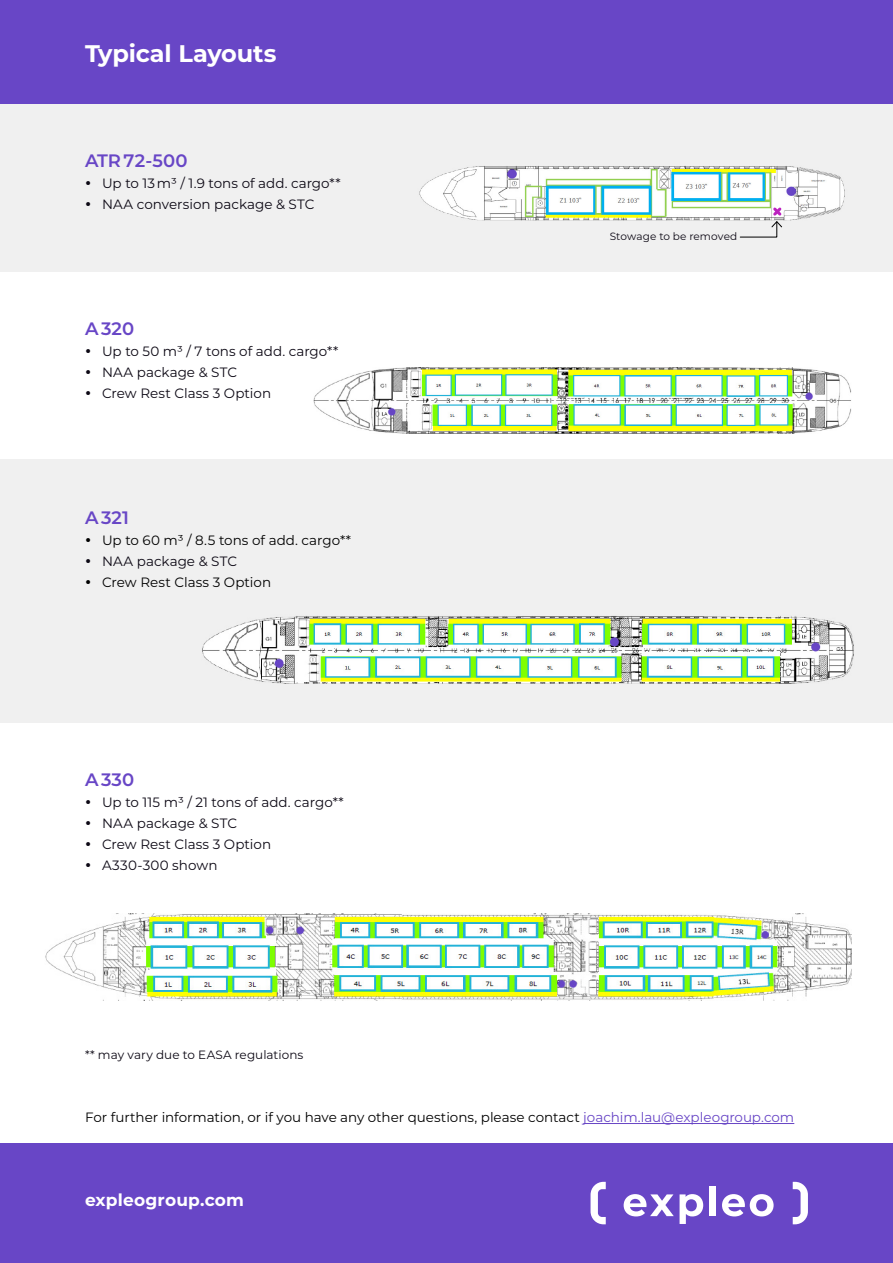
<style>
.page{position:relative;width:893px;height:1263px;background:#fff}
.page>*{position:absolute;margin:0;border:0;box-sizing:border-box;transform-origin:0 0}
.t1{font:700 24px "Montserrat";letter-spacing:-.01em;color:#fff}
.t2{font:600 18px "Montserrat";letter-spacing:.005em;color:#6846c6}
.t3{font:700 16.95px "Montserrat";letter-spacing:.01em;color:#fff}
.t4{font:13.5px/21px "Montserrat";color:#0c0814}
.t5{font:13.5px "Montserrat";color:#000}
.t6{font:12px "Montserrat";letter-spacing:.005em;color:#0c0814}
.t7{font:10.5px "Montserrat";letter-spacing:.01em;color:#0c0814}
.s1{color:#6846c6}
</style>
<div class="page">
<img style="left:313px;top:368px;width:539px;height:65px">
<div style="left:0;top:104px;width:893px;height:168px;background:#f0f0f0"></div>
<div style="left:0;top:0;width:893px;height:104px;background:#6846c6"></div>
<div style="left:0;top:460px;width:893px;height:263px;background:#f0f0f0"></div>
<div style="left:0;top:1143px;width:893px;height:120px;background:#6846c6"></div>
<svg style="left:590px;top:1182px;width:16px;height:42px"></svg>
<svg style="left:793px;top:1182px;width:15px;height:42px"></svg>
<svg style="left:624px;top:1194px;width:50px;height:22px"></svg>
<svg style="left:680px;top:1194px;width:23px;height:30px"></svg>
<div style="left:710px;top:1186px;width:6px;height:30px;background:#fff"></div>
<svg style="left:722px;top:1194px;width:52px;height:22px"></svg>
<hr style="left:583px;top:1123px;width:211px;height:1px;background:#6846c6">
<img style="left:419px;top:166px;width:426px;height:55px">
<img style="left:202px;top:616px;width:652px;height:67px">
<img style="left:45px;top:913px;width:807px;height:87px">
<svg style="left:739px;top:205px;width:45px;height:33px"></svg>
<h1 class="t1" style="left:85px;top:36px;width:193px">Typical Layouts</h1>
<h2 class="t2" style="left:85px;top:147px;width:104px">ATR 72-500</h2>
<p class="t4" style="left:102px;top:172px;width:240px">Up to 13 m³ / 1.9 tons of add. cargo**<br>NAA conversion package &amp; STC</p>
<h2 class="t2" style="left:85px;top:315px;width:51px">A 320</h2>
<p class="t4" style="left:102px;top:340px;width:238px">Up to 50 m³ / 7 tons of add. cargo**<br>NAA package &amp; STC<br>Crew Rest Class 3 Option</p>
<h2 class="t2" style="left:85px;top:504px;width:45px">A 321</h2>
<p class="t5" style="left:102px;top:530px;width:251px">Up to 60 m³ / 8.5 tons of add. cargo**</p>
<p class="t4" style="left:102px;top:550px;width:136px">NAA package &amp; STC</p>
<p class="t5" style="left:102px;top:572px;width:171px">Crew Rest Class 3 Option</p>
<h2 class="t2" style="left:85px;top:767px;width:51px">A 330</h2>
<p class="t4" style="left:102px;top:791px;width:243px">Up to 115 m³ / 21 tons of add. cargo**<br>NAA package &amp; STC<br>Crew Rest Class 3 Option<br>A330-300 shown</p>
<p class="t6" style="left:85px;top:1047px;width:220px">** may vary due to EASA regulations</p>
<p class="t7" style="left:610px;top:229px;width:129px">Stowage to be removed</p>
<p class="t5" style="left:85px;top:1108px;width:711px">For further information, or if you have any other questions, please contact <span class="s1">joachim.lau@expleogroup.com</span></p>
<p class="t3" style="left:85px;top:1188px;width:161px">expleogroup.com</p>
</div>
